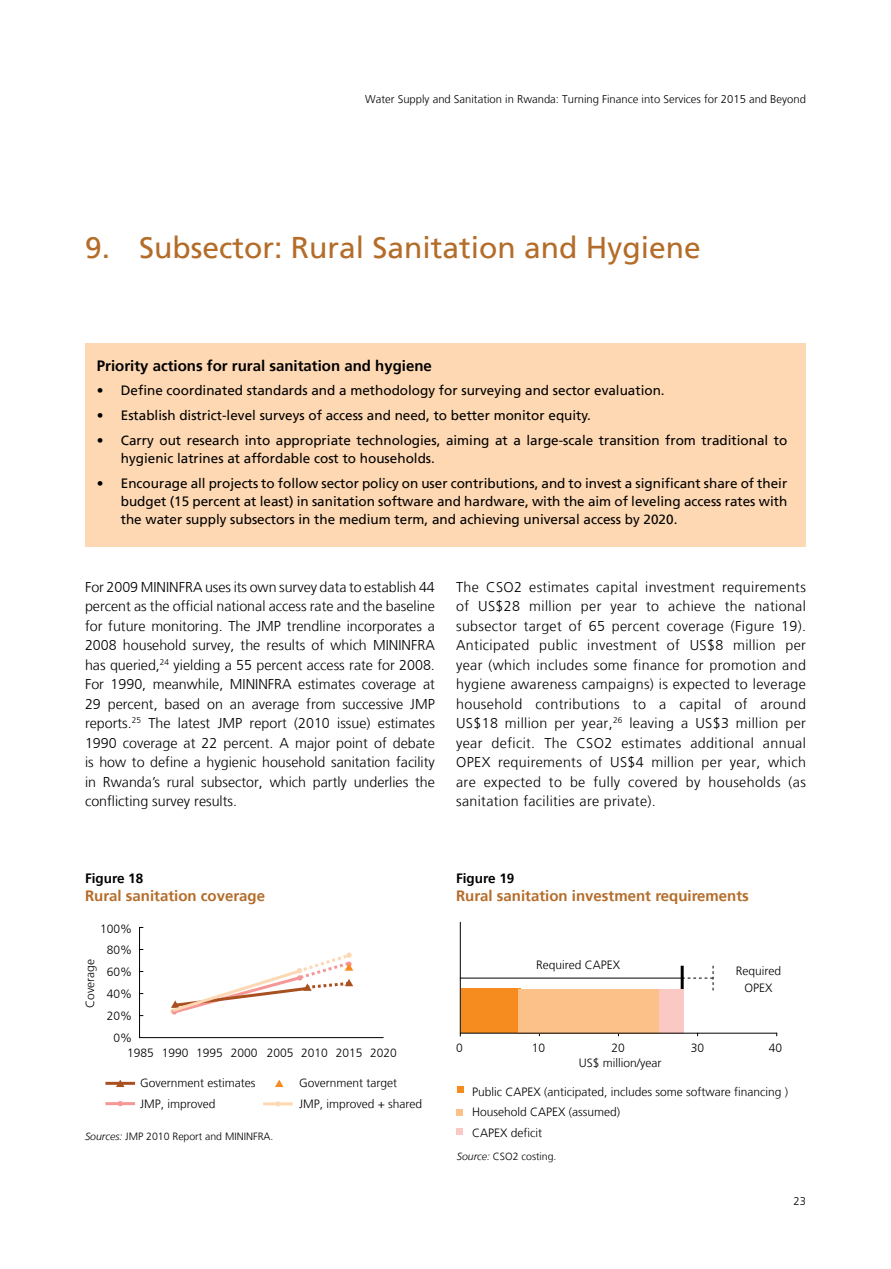
<style>
.page{position:relative;width:891px;height:1269px;background:#fff}
.page>*{position:absolute;margin:0;border:0;box-sizing:border-box;transform-origin:0 0}
.t1{font:30px "Frutiger LT";color:#b46c29}
.t2{font:700 15px "Frutiger 65";color:#b46c29}
.t3{font:700 15px "Frutiger 65";color:#000}
.t4{font:300 14.25px/19.5px "Frutiger LT";letter-spacing:.015em;color:#000;text-align:justify}
.t5{font:13.5px/18px "Frutiger LT";color:#000}
.t6{font:700 13.5px "Frutiger 65";color:#000}
.t7{font:300 12px/21.9px "Frutiger LT";color:#000}
.t8{font:300 11.25px "Frutiger LT";color:#000}
.t9{font:300 10.5px "Frutiger LT";color:#000}
.s1{font-style:italic}
</style>
<div class="page">
<div style="left:85px;top:344px;width:721px;height:203px;background:#fed8b3"></div>
<hr style="left:460px;top:978px;width:222px;height:1px;background:#000">
<hr style="left:681px;top:966px;width:3px;height:24px;background:#000">
<svg style="left:683px;top:966px;width:31px;height:24px"></svg>
<div style="left:461px;top:989px;width:60px;height:44px;background:#f68b1f"></div>
<div style="left:457px;top:1086px;width:7px;height:7px;background:#f68b1f"></div>
<div style="left:456px;top:1109px;width:7px;height:7px;background:#fcc188"></div>
<div style="left:456px;top:1128px;width:7px;height:7px;background:#fbc9c4"></div>
<div style="left:518px;top:989px;width:142px;height:44px;background:#fcc188"></div>
<div style="left:659px;top:989px;width:25px;height:44px;background:#fbc9c4"></div>
<hr style="left:460px;top:1033px;width:317px;height:1px;background:#000">
<hr style="left:460px;top:922px;width:1px;height:114px;background:#000">
<hr style="left:139px;top:927px;width:1px;height:111px;background:#000">
<hr style="left:139px;top:1037px;width:245px;height:1px;background:#000">
<hr style="left:105px;top:1082px;width:30px;height:3px;background:#a95021">
<svg style="left:116px;top:1080px;width:9px;height:7px"></svg>
<hr style="left:105px;top:1102px;width:30px;height:3px;background:#f69796">
<svg style="left:275px;top:1080px;width:9px;height:7px"></svg>
<svg style="left:170px;top:952px;width:183px;height:63px"></svg>
<hr style="left:263px;top:1102px;width:30px;height:3px;background:#fed8b3">
<svg style="left:275px;top:1101px;width:6px;height:6px"></svg>
<p class="t8" style="left:365px;top:93px;width:442px">Water Supply and Sanitation in Rwanda: Turning Finance into Services for 2015 and Beyond</p>
<h1 class="t1" style="left:85px;top:230px;width:617px">9. Subsector: Rural Sanitation and Hygiene</h1>
<p class="t3" style="left:97px;top:357px;width:337px">Priority actions for rural sanitation and hygiene</p>
<p class="t5" style="left:97px;top:382px;width:569px">• Define coordinated standards and a methodology for surveying and sector evaluation.</p>
<p class="t5" style="left:97px;top:406px;width:496px">• Establish district-level surveys of access and need, to better monitor equity.</p>
<p class="t5" style="left:121px;top:431px;width:668px;text-indent:-24px">• Carry out research into appropriate technologies, aiming at a large-scale transition from traditional to hygienic latrines at affordable cost to households.</p>
<p class="t5" style="left:121px;top:474px;width:668px;text-align:justify;text-indent:-24px">• Encourage all projects to follow sector policy on user contributions, and to invest a significant share of their budget (15 percent at least) in sanitation software and hardware, with the aim of leveling access rates with the water supply subsectors in the medium term, and achieving universal access by 2020.</p>
<p class="t4" style="left:85px;top:577px;width:351px">For 2009 MININFRA uses its own survey data to establish 44 percent as the official national access rate and the baseline for future monitoring. The JMP trendline incorporates a 2008 household survey, the results of which MININFRA has queried,<sup>24</sup> yielding a 55 percent access rate for 2008.<br>For 1990, meanwhile, MININFRA estimates coverage at 29 percent, based on an average from successive JMP reports.<sup>25</sup> The latest JMP report (2010 issue) estimates 1990 coverage at 22 percent. A major point of debate is how to define a hygienic household sanitation facility in Rwanda’s rural subsector, which partly underlies the conflicting survey results.</p>
<p class="t4" style="left:456px;top:577px;width:351px">The CSO2 estimates capital investment requirements of US$28 million per year to achieve the national subsector target of 65 percent coverage (Figure 19).<br>Anticipated public investment of US$8 million per year (which includes some finance for promotion and hygiene awareness campaigns) is expected to leverage household contributions to a capital of around US$18 million per year,<sup>26</sup> leaving a US$3 million per year deficit. The CSO2 estimates additional annual OPEX requirements of US$4 million per year, which are expected to be fully covered by households (as sanitation facilities are private).</p>
<p class="t6" style="left:85px;top:871px;width:60px">Figure 18</p>
<p class="t2" style="left:85px;top:887px;width:182px">Rural sanitation coverage</p>
<p class="t7" style="left:100px;top:918px;width:34px;text-align:right">100%<br>80%<br>60%<br>40%<br>20%<br>0%</p>
<p class="t7" style="left:127px;top:1042px;width:271px">1985 1990 1995 2000 2005 2010 2015 2020</p>
<p class="t7" style="left:79px;top:1008px;width:50px;rotate:-90deg">Coverage</p>
<p class="t7" style="left:140px;top:1073px;width:117px;line-height:20.4px">Government estimates<br>JMP, improved</p>
<p class="t7" style="left:299px;top:1073px;width:125px;line-height:20.4px">Government target<br>JMP, improved + shared</p>
<p class="t9" style="left:85px;top:1130px;width:190px"><span class="s1">Sources:</span> JMP 2010 Report and MININFRA.</p>
<p class="t6" style="left:456px;top:871px;width:60px">Figure 19</p>
<p class="t2" style="left:456px;top:887px;width:294px">Rural sanitation investment requirements</p>
<p class="t7" style="left:536px;top:954px;width:86px">Required CAPEX</p>
<p class="t7" style="left:736px;top:963px;width:47px;line-height:16.5px;text-align:center">Required<br>OPEX</p>
<p class="t7" style="left:456px;top:1037px;width:8px">0</p>
<p class="t7" style="left:532px;top:1037px;width:15px">10</p>
<p class="t7" style="left:611px;top:1037px;width:15px">20</p>
<p class="t7" style="left:691px;top:1037px;width:15px">30</p>
<p class="t7" style="left:769px;top:1037px;width:15px">40</p>
<p class="t7" style="left:579px;top:1052px;width:84px">US$ million/year</p>
<p class="t7" style="left:472px;top:1082px;width:318px;line-height:20.4px">Public CAPEX (anticipated, includes some software financing )<br>Household CAPEX (assumed)<br>CAPEX deficit</p>
<p class="t9" style="left:457px;top:1151px;width:101px"><span class="s1">Source:</span> CSO2 costing.</p>
<p class="t8" style="left:794px;top:1195px;width:14px">23</p>
</div>
